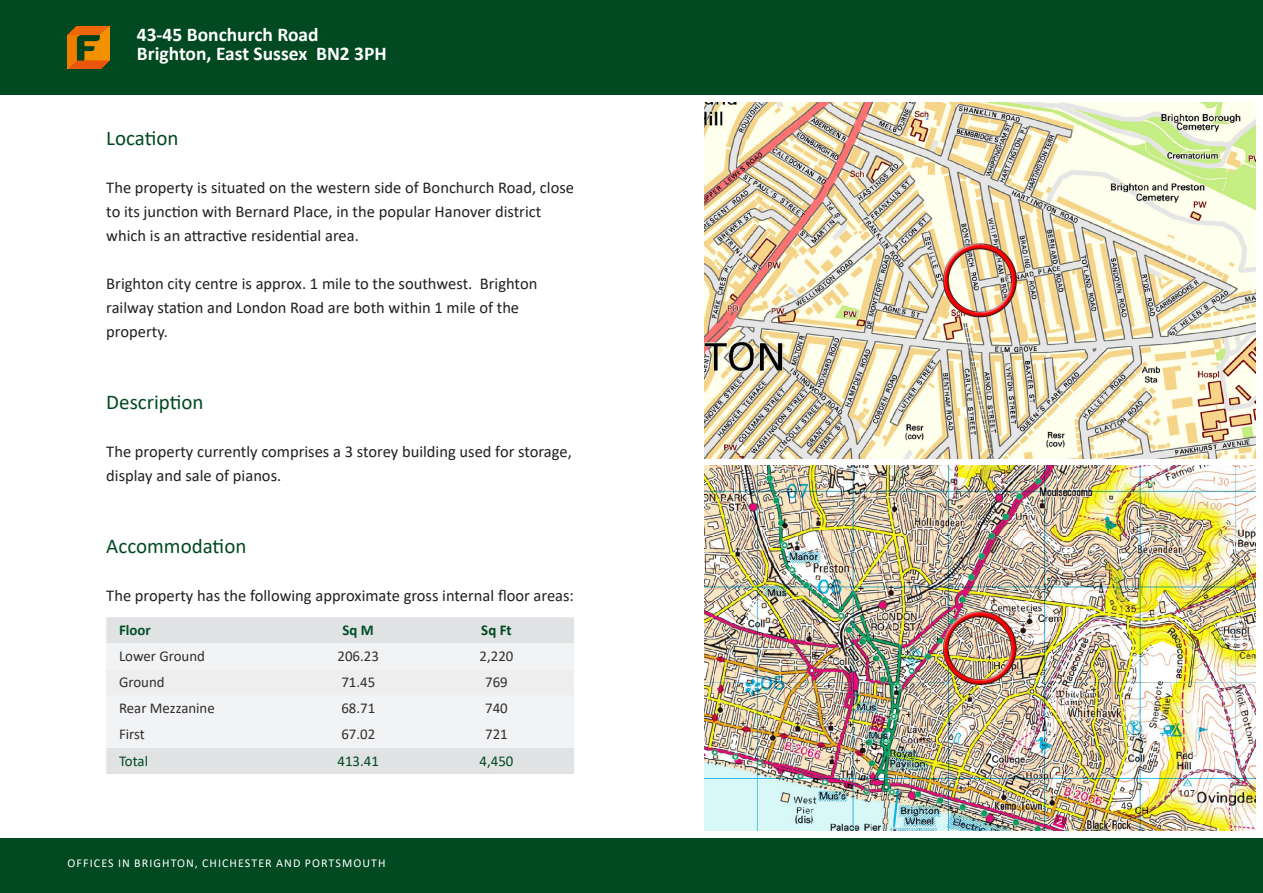
<style>
.page{position:relative;width:1263px;height:893px;background:#fff}
.page>*{position:absolute;margin:0;border:0;box-sizing:border-box;transform-origin:0 0}
.Flude_-_Sub_Header{font:21px "Calibri";color:#004921}
.t1{font:700 19.5px "Calibri";color:#fff}
.t2{font:16.5px/24px "Calibri";color:#231f20}
.t3{font:15px "Calibri";color:#312f30}
.t4{font:15px "Calibri";color:#004921}
.t5{font:700 15px "Calibri";color:#004f28}
.t6{font:700 15px "Calibri";color:#004921}
.t7{font:12px "Calibri";letter-spacing:.09em;color:#fff}
</style>
<div class="page">
<div style="left:0;top:0;width:1263px;height:95px;background:#004921"></div>
<img style="left:67px;top:26px;width:43px;height:42px">
<div style="left:0;top:838px;width:1263px;height:55px;background:#004921"></div>
<div style="left:106px;top:617px;width:468px;height:157px;background:#e1e2e4"></div>
<div style="left:106px;top:643px;width:468px;height:105px;background:#f2f3f4"></div>
<div style="left:106px;top:669px;width:468px;height:27px;background:#eeeeef"></div>
<img style="left:705px;top:465px;width:550px;height:366px">
<img style="left:705px;top:102px;width:550px;height:356px">
<p class="t1" style="left:137px;top:21px;width:183px">43-45 Bonchurch Road</p>
<p class="t1" style="left:137px;top:40px;width:251px">Brighton, East Sussex BN2 3PH</p>
<p class="Flude_-_Sub_Header" style="left:106px;top:123px;width:74px">Location</p>
<p class="t2" style="left:106px;top:175px;width:469px">The property is situated on the western side of Bonchurch Road, close to its junction with Bernard Place, in the popular Hanover district which is an attractive residential area.</p>
<p class="t2" style="left:106px;top:271px;width:433px">Brighton city centre is approx. 1 mile to the southwest. Brighton railway station and London Road are both within 1 mile of the property.</p>
<p class="Flude_-_Sub_Header" style="left:106px;top:387px;width:99px">Description</p>
<p class="t2" style="left:106px;top:439px;width:467px">The property currently comprises a 3 storey building used for storage, display and sale of pianos.</p>
<p class="Flude_-_Sub_Header" style="left:106px;top:531px;width:142px">Accommodation</p>
<p class="t2" style="left:106px;top:583px;width:469px">The property has the following approximate gross internal floor areas:</p>
<p class="t5" style="left:119px;top:619px;width:33px">Floor</p>
<p class="t5" style="left:343px;top:619px;width:33px">Sq M</p>
<p class="t6" style="left:481px;top:619px;width:32px">Sq Ft</p>
<p class="t3" style="left:119px;top:646px;width:87px">Lower Ground</p>
<p class="t3" style="left:338px;top:646px;width:43px">206.23</p>
<p class="t3" style="left:480px;top:646px;width:35px">2,220</p>
<p class="t3" style="left:119px;top:672px;width:47px">Ground</p>
<p class="t3" style="left:341px;top:672px;width:35px">71.45</p>
<p class="t3" style="left:485px;top:672px;width:24px">769</p>
<p class="t3" style="left:119px;top:698px;width:97px">Rear Mezzanine</p>
<p class="t3" style="left:341px;top:698px;width:35px">68.71</p>
<p class="t3" style="left:485px;top:698px;width:24px">740</p>
<p class="t3" style="left:119px;top:724px;width:27px">First</p>
<p class="t3" style="left:341px;top:724px;width:35px">67.02</p>
<p class="t3" style="left:485px;top:724px;width:24px">721</p>
<p class="t4" style="left:119px;top:750px;width:31px">Total</p>
<p class="t4" style="left:338px;top:750px;width:43px">413.41</p>
<p class="t4" style="left:480px;top:750px;width:35px">4,450</p>
<p class="t7" style="left:68px;top:855px;width:319px">OFFICES IN BRIGHTON, CHICHESTER AND PORTSMOUTH</p>
</div>
